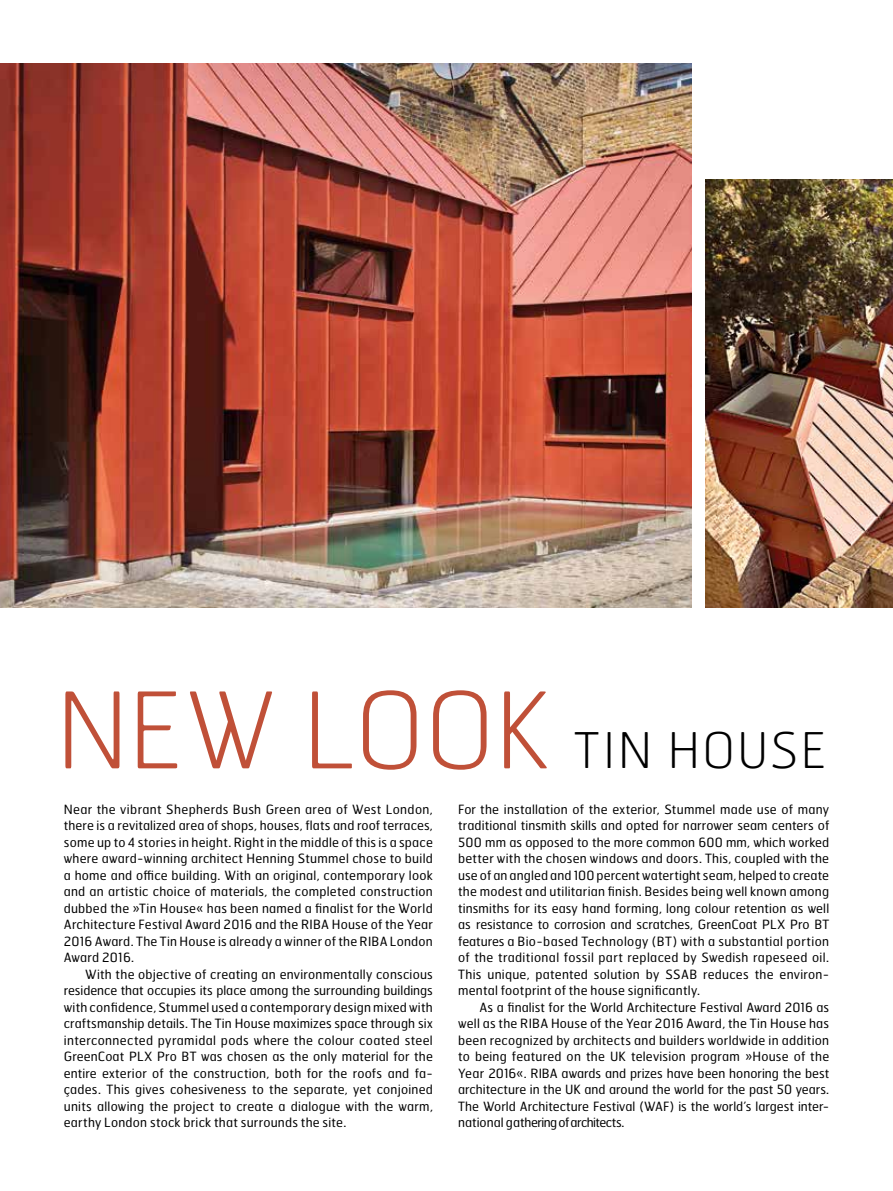
<style>
.page{position:relative;width:893px;height:1191px;background:#fff}
.page>*{position:absolute;margin:0;border:0;box-sizing:border-box;transform-origin:0 0}
.t1{font:100 105px "Hermes FB";letter-spacing:-.005em;color:#c05038}
.t2{font:100 49.05px "Hermes FB";letter-spacing:.045em;color:#000}
.t3{font:12.75px/16.5px "Hermes FB";letter-spacing:.02em;color:#000;text-align:justify}
</style>
<div class="page">
<img style="left:706px;top:179px;width:187px;height:428px">
<img style="left:0;top:64px;width:691px;height:543px">
<h1 class="t1" style="left:56px;top:664px;width:495px">NEW LOOK</h1>
<p class="t3" style="left:458px;top:800px;width:373px">For the installation of the exterior, Stummel made use of many traditional tinsmith skills and opted for narrower seam centers of 500 mm as opposed to the more common 600 mm, which worked better with the chosen windows and doors. This, coupled with the use of an angled and 100 percent watertight seam, helped to create the modest and utilitarian finish. Besides being well known among tinsmiths for its easy hand forming, long colour retention as well as resistance to corrosion and scratches, GreenCoat PLX Pro BT features a Bio-based Technology (BT) with a substantial portion of the traditional fossil part replaced by Swedish rapeseed oil.<br>This unique, patented solution by SSAB reduces the environ&shy;mental footprint of the house significantly.</p>
<p class="t3" style="left:458px;top:998px;width:373px;text-indent:21px">As a finalist for the World Architecture Festival Award 2016 as well as the RIBA House of the Year 2016 Award, the Tin House has been recognized by architects and builders worldwide in addition to being featured on the UK television program »House of the Year 2016«. RIBA awards and prizes have been honoring the best architecture in the UK and around the world for the past 50 years.<br>The World Architecture Festival (WAF) is the world’s largest inter&shy;national gathering of architects.</p>
<h2 class="t2" style="left:574px;top:719px;width:253px">TIN HOUSE</h2>
<p class="t3" style="left:64px;top:800px;width:371px">Near the vibrant Shepherds Bush Green area of West London, there is a revitalized area of shops, houses, flats and roof terraces, some up to 4 stories in height. Right in the middle of this is a space where award-winning architect Henning Stummel chose to build a home and office building. With an original, contemporary look and an artistic choice of materials, the completed construction dubbed the »Tin House« has been named a finalist for the World Architecture Festival Award 2016 and the RIBA House of the Year 2016 Award. The Tin House is already a winner of the RIBA London Award 2016.</p>
<p class="t3" style="left:64px;top:965px;width:371px;text-indent:21px">With the objective of creating an environmentally conscious residence that occupies its place among the surrounding buildings with confidence, Stummel used a contemporary design mixed with craftsmanship details. The Tin House maximizes space through six interconnected pyramidal pods where the colour coated steel GreenCoat PLX Pro BT was chosen as the only material for the entire exterior of the construction, both for the roofs and fa&shy;çades. This gives cohesiveness to the separate, yet conjoined units allowing the project to create a dialogue with the warm, earthy London stock brick that surrounds the site.</p>
</div>
